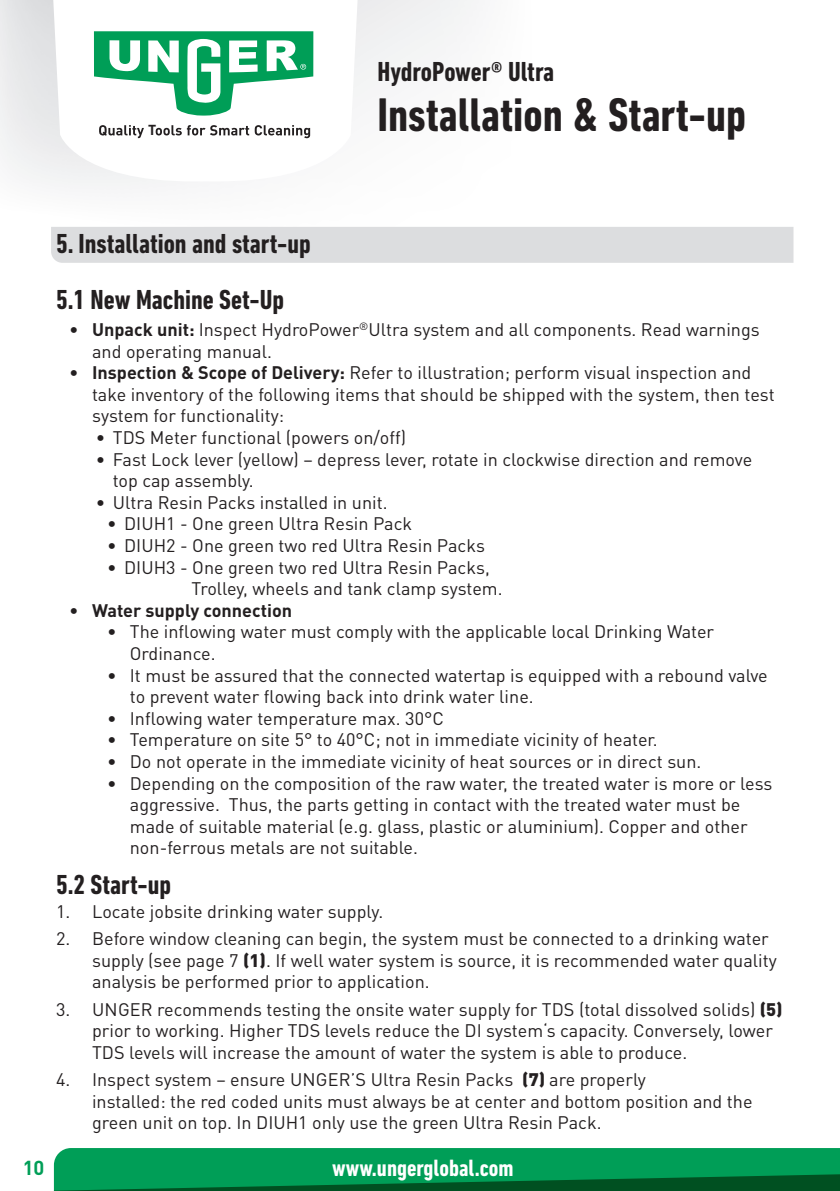
<style>
.page{position:relative;width:840px;height:1191px;background:#fff}
.page>*{position:absolute;margin:0;border:0;box-sizing:border-box;transform-origin:0 0}
.t1{font:700 condensed 48px "DIN Next LT Pro";color:#231f20}
.t2{font:700 condensed 28px/55.2px "DIN Next LT Pro";color:#231f20}
.t3{font:700 condensed 24px "DIN Next LT Pro";color:#fff}
.t4{font:700 20px "DIN Pro";color:#009e57}
.t5{font:18px/21.6px "DIN Pro";color:#231f20}
.t6{font:700 18px "DIN Pro";color:#231f20}
.t7{font:700 14.4px "DIN Pro";color:#231f20}
.s1{font-weight:700}
.s2{font-weight:900}
</style>
<div class="page">
<svg style="left:52px;top:0;width:307px;height:181px"></svg>
<svg style="left:94px;top:31px;width:219px;height:85px"></svg>
<svg style="left:99px;top:125px;width:45px;height:13px"></svg>
<svg style="left:156px;top:125px;width:154px;height:13px"></svg>
<svg style="left:54px;top:1148px;width:785px;height:43px;background:#008e4c"></svg>
<div style="left:51px;top:227px;width:742px;height:36px;background:#dcdddf"></div>
<p class="t7" style="left:148px;top:120px;width:10px">T</p>
<h2 class="t2" style="left:377px;top:43px;width:178px">HydroPower® Ultra</h2>
<h1 class="t1" style="left:377px;top:87px;width:370px">Installation &amp; Start-up</h1>
<h2 class="t2" style="left:56px;top:216px;width:256px">5. Installation and start-up<br>5.1 New Machine Set-Up</h2>
<p class="t5" style="left:92px;top:318px;width:668px;text-indent:-23px"><span class="s1">• Unpack unit:</span> Inspect HydroPower<sup>®</sup>Ultra system and all components. Read warnings and operating manual.</p>
<p class="t5" style="left:92px;top:361px;width:683px;text-indent:-23px"><span class="s1">• Inspection &amp; Scope of Delivery:</span> Refer to illustration; perform visual inspection and take inventory of the following items that should be shipped with the system, then test system for functionality:</p>
<p class="t5" style="left:96px;top:426px;width:312px">• TDS Meter functional (powers on/off)</p>
<p class="t5" style="left:113px;top:447px;width:640px;text-indent:-17px">• Fast Lock lever (yellow) – depress lever, rotate in clockwise direction and remove top cap assembly.</p>
<p class="t5" style="left:96px;top:491px;width:293px">• Ultra Resin Packs installed in unit.</p>
<p class="t5" style="left:107px;top:512px;width:306px">• DIUH1 - One green Ultra Resin Pack</p>
<p class="t5" style="left:107px;top:534px;width:379px">• DIUH2 - One green two red Ultra Resin Packs</p>
<p class="t5" style="left:191px;top:555px;width:312px;text-indent:-84px">• DIUH3 - One green two red Ultra Resin Packs,<br>Trolley, wheels and tank clamp system.</p>
<p class="t6" style="left:69px;top:598px;width:224px">• Water supply connection</p>
<p class="t5" style="left:130px;top:620px;width:585px;text-indent:-23px">• The inflowing water must comply with the applicable local Drinking Water<br>Ordinance.</p>
<p class="t5" style="left:130px;top:663px;width:639px;text-indent:-23px">• It must be assured that the connected watertap is equipped with a rebound valve to prevent water flowing back into drink water line.</p>
<p class="t5" style="left:107px;top:707px;width:338px">• Inflowing water temperature max. 30°C</p>
<p class="t5" style="left:107px;top:728px;width:552px">• Temperature on site 5° to 40°C; not in immediate vicinity of heater.</p>
<p class="t5" style="left:107px;top:750px;width:595px">• Do not operate in the immediate vicinity of heat sources or in direct sun.</p>
<p class="t5" style="left:130px;top:771px;width:643px;text-indent:-23px">• Depending on the composition of the raw water, the treated water is more or less aggressive. Thus, the parts getting in contact with the treated water must be made of suitable material (e.g. glass, plastic or aluminium). Copper and other non-ferrous metals are not suitable.</p>
<h2 class="t2" style="left:56px;top:856px;width:116px">5.2 Start-up</h2>
<p class="t5" style="left:56px;top:899px;width:328px">1. Locate jobsite drinking water supply.</p>
<p class="t5" style="left:92px;top:927px;width:685px;text-indent:-36px">2. Before window cleaning can begin, the system must be connected to a drinking water supply (see page 7 <span class="s2">(1)</span>. If well water system is source, it is recommended water quality analysis be performed prior to application.</p>
<p class="t5" style="left:92px;top:997px;width:691px;text-indent:-36px">3. UNGER recommends testing the onsite water supply for TDS (total dissolved solids) <span class="s2">(5) </span>prior to working. Higher TDS levels reduce the DI system‘s capacity. Conversely, lower<br>TDS levels will increase the amount of water the system is able to produce.</p>
<p class="t5" style="left:92px;top:1068px;width:661px;text-indent:-36px">4. Inspect system – ensure UNGER’S Ultra Resin Packs <span class="s2">(7)</span> are properly<br>installed: the red coded units must always be at center and bottom position and the green unit on top. In DIUH1 only use the green Ultra Resin Pack.</p>
<p class="t4" style="left:23px;top:1154px;width:23px">10</p>
<h3 class="t3" style="left:332px;top:1154px;width:183px">www.ungerglobal.com</h3>
</div>
